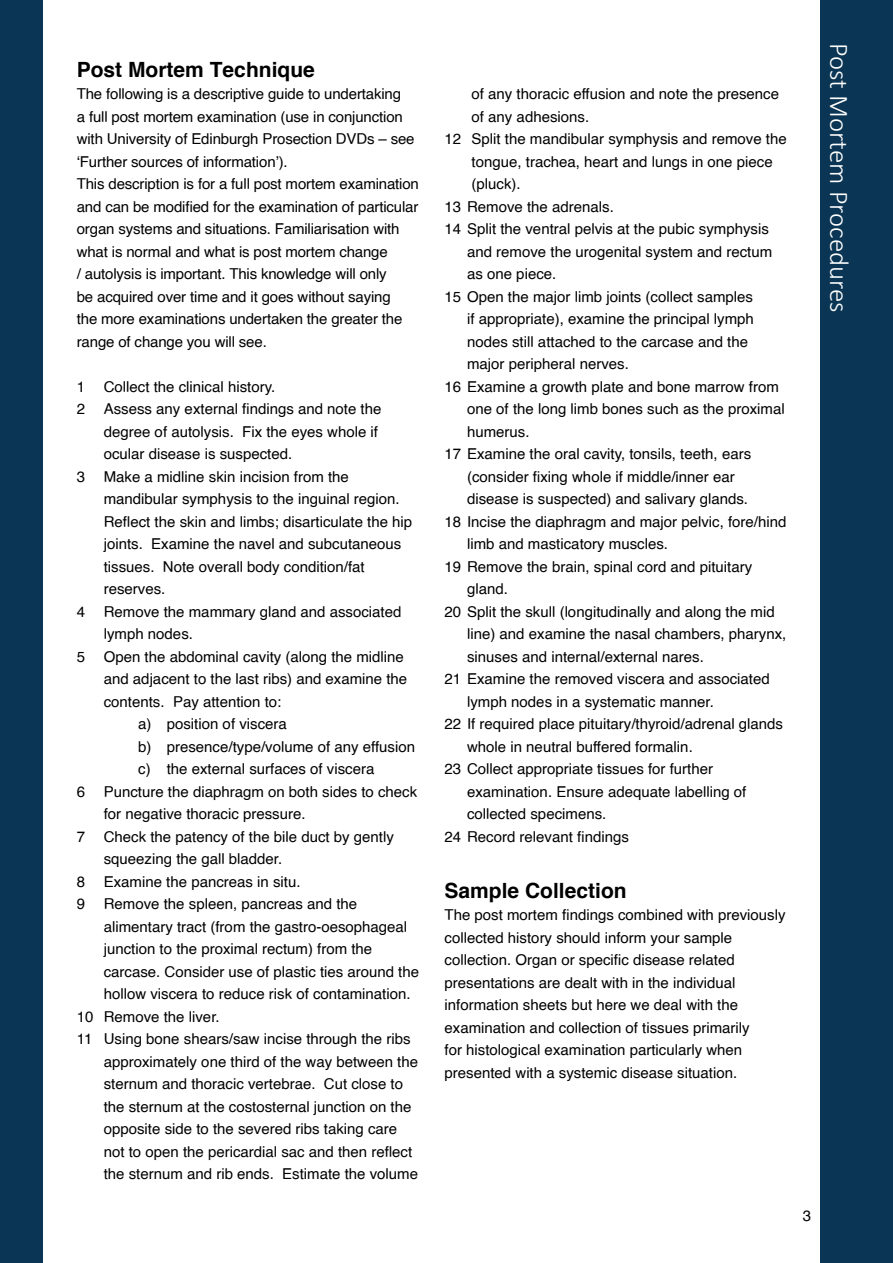
<style>
.page{position:relative;width:893px;height:1263px;background:#fff}
.page>*{position:absolute;margin:0;border:0;box-sizing:border-box;transform-origin:0 0}
.t1{font:300 27px "Calibri";color:#fff}
.t2{font:700 21px "Helvetica";color:#000}
.t3{font:15px/22.5px "Helvetica";color:#000}
</style>
<div class="page">
<div style="left:821px;top:0;width:72px;height:1263px;background:#0a3554"></div>
<div style="left:0;top:0;width:43px;height:1263px;background:#0a3554"></div>
<h2 class="t2" style="left:77px;top:56px;width:240px">Post Mortem Technique</h2>
<p class="t3" style="left:77px;top:83px;width:344px">The following is a descriptive guide to undertaking<br>a full post mortem examination (use in conjunction with University of Edinburgh Prosection DVDs – see ‘Further sources of information’).<br>This description is for a full post mortem examination and can be modified for the examination of particular organ systems and situations. Familiarisation with what is normal and what is post mortem change<br>/ autolysis is important. This knowledge will only<br>be acquired over time and it goes without saying<br>the more examinations undertaken the greater the range of change you will see.</p>
<p class="t3" style="left:77px;top:375px;width:200px">1 Collect the clinical history.</p>
<p class="t3" style="left:77px;top:398px;width:306px">2 Assess any external findings and note the</p>
<p class="t3" style="left:104px;top:420px;width:276px">degree of autolysis. Fix the eyes whole if</p>
<p class="t3" style="left:104px;top:443px;width:190px">ocular disease is suspected.</p>
<p class="t3" style="left:77px;top:465px;width:274px">3 Make a midline skin incision from the</p>
<p class="t3" style="left:104px;top:488px;width:297px">mandibular symphysis to the inguinal region.</p>
<p class="t3" style="left:104px;top:510px;width:310px">Reflect the skin and limbs; disarticulate the hip</p>
<p class="t3" style="left:104px;top:533px;width:299px">joints. Examine the navel and subcutaneous</p>
<p class="t3" style="left:104px;top:555px;width:262px">tissues. Note overall body condition/fat</p>
<p class="t3" style="left:104px;top:578px;width:63px">reserves.</p>
<p class="t3" style="left:77px;top:600px;width:326px">4 Remove the mammary gland and associated</p>
<p class="t3" style="left:104px;top:623px;width:91px">lymph nodes.</p>
<p class="t3" style="left:77px;top:645px;width:329px">5 Open the abdominal cavity (along the midline</p>
<p class="t3" style="left:104px;top:668px;width:305px">and adjacent to the last ribs) and examine the</p>
<p class="t3" style="left:104px;top:690px;width:179px">contents. Pay attention to:</p>
<p class="t3" style="left:138px;top:713px;width:150px">a) position of viscera</p>
<p class="t3" style="left:138px;top:735px;width:278px">b) presence/type/volume of any effusion</p>
<p class="t3" style="left:138px;top:758px;width:238px">c) the external surfaces of viscera</p>
<p class="t3" style="left:77px;top:780px;width:342px">6 Puncture the diaphragm on both sides to check</p>
<p class="t3" style="left:104px;top:803px;width:203px">for negative thoracic pressure.</p>
<p class="t3" style="left:77px;top:825px;width:319px">7 Check the patency of the bile duct by gently</p>
<p class="t3" style="left:104px;top:848px;width:180px">squeezing the gall bladder.</p>
<p class="t3" style="left:77px;top:870px;width:225px">8 Examine the pancreas in situ.</p>
<p class="t3" style="left:77px;top:893px;width:282px">9 Remove the spleen, pancreas and the</p>
<p class="t3" style="left:104px;top:915px;width:305px">alimentary tract (from the gastro-oesophageal</p>
<p class="t3" style="left:104px;top:938px;width:270px">junction to the proximal rectum) from the</p>
<p class="t3" style="left:104px;top:960px;width:317px">carcase. Consider use of plastic ties around the</p>
<p class="t3" style="left:104px;top:983px;width:308px">hollow viscera to reduce risk of contamination.</p>
<p class="t3" style="left:77px;top:1005px;width:144px">10 Remove the liver.</p>
<p class="t3" style="left:77px;top:1028px;width:335px">11 Using bone shears/saw incise through the ribs</p>
<p class="t3" style="left:104px;top:1050px;width:316px">approximately one third of the way between the</p>
<p class="t3" style="left:104px;top:1073px;width:301px">sternum and thoracic vertebrae. Cut close to</p>
<p class="t3" style="left:104px;top:1095px;width:309px">the sternum at the costosternal junction on the</p>
<p class="t3" style="left:104px;top:1118px;width:295px">opposite side to the severed ribs taking care</p>
<p class="t3" style="left:104px;top:1140px;width:310px">not to open the pericardial sac and then reflect</p>
<p class="t3" style="left:104px;top:1163px;width:316px">the sternum and rib ends. Estimate the volume</p>
<p class="t3" style="left:472px;top:83px;width:309px">of any thoracic effusion and note the presence</p>
<p class="t3" style="left:472px;top:105px;width:119px">of any adhesions.</p>
<p class="t3" style="left:445px;top:128px;width:344px">12 Split the mandibular symphysis and remove the</p>
<p class="t3" style="left:472px;top:150px;width:303px">tongue, trachea, heart and lungs in one piece</p>
<p class="t3" style="left:472px;top:173px;width:51px">(pluck).</p>
<p class="t3" style="left:445px;top:195px;width:171px">13 Remove the adrenals.</p>
<p class="t3" style="left:445px;top:218px;width:326px">14 Split the ventral pelvis at the pubic symphysis</p>
<p class="t3" style="left:467px;top:240px;width:307px">and remove the urogenital system and rectum</p>
<p class="t3" style="left:467px;top:263px;width:91px">as one piece.</p>
<p class="t3" style="left:445px;top:285px;width:310px">15 Open the major limb joints (collect samples</p>
<p class="t3" style="left:467px;top:308px;width:288px">if appropriate), examine the principal lymph</p>
<p class="t3" style="left:467px;top:330px;width:282px">nodes still attached to the carcase and the</p>
<p class="t3" style="left:467px;top:353px;width:163px">major peripheral nerves.</p>
<p class="t3" style="left:445px;top:375px;width:336px">16 Examine a growth plate and bone marrow from</p>
<p class="t3" style="left:467px;top:398px;width:319px">one of the long limb bones such as the proximal</p>
<p class="t3" style="left:467px;top:420px;width:64px">humerus.</p>
<p class="t3" style="left:445px;top:443px;width:308px">17 Examine the oral cavity, tonsils, teeth, ears</p>
<p class="t3" style="left:467px;top:465px;width:269px">(consider fixing whole if middle/inner ear</p>
<p class="t3" style="left:467px;top:488px;width:282px">disease is suspected) and salivary glands.</p>
<p class="t3" style="left:445px;top:510px;width:343px">18 Incise the diaphragm and major pelvic, fore/hind</p>
<p class="t3" style="left:467px;top:533px;width:202px">limb and masticatory muscles.</p>
<p class="t3" style="left:445px;top:555px;width:309px">19 Remove the brain, spinal cord and pituitary</p>
<p class="t3" style="left:467px;top:578px;width:42px">gland.</p>
<p class="t3" style="left:445px;top:600px;width:332px">20 Split the skull (longitudinally and along the mid</p>
<p class="t3" style="left:467px;top:623px;width:321px">line) and examine the nasal chambers, pharynx,</p>
<p class="t3" style="left:467px;top:645px;width:238px">sinuses and internal/external nares.</p>
<p class="t3" style="left:445px;top:668px;width:327px">21 Examine the removed viscera and associated</p>
<p class="t3" style="left:467px;top:690px;width:248px">lymph nodes in a systematic manner.</p>
<p class="t3" style="left:445px;top:713px;width:340px">22 If required place pituitary/thyroid/adrenal glands</p>
<p class="t3" style="left:467px;top:735px;width:227px">whole in neutral buffered formalin.</p>
<p class="t3" style="left:445px;top:758px;width:270px">23 Collect appropriate tissues for further</p>
<p class="t3" style="left:467px;top:780px;width:281px">examination. Ensure adequate labelling of</p>
<p class="t3" style="left:467px;top:803px;width:141px">collected specimens.</p>
<p class="t3" style="left:445px;top:825px;width:186px">24 Record relevant findings</p>
<h2 class="t2" style="left:445px;top:877px;width:184px">Sample Collection</h2>
<p class="t3" style="left:445px;top:904px;width:342px">The post mortem findings combined with previously collected history should inform your sample collection. Organ or specific disease related presentations are dealt with in the individual information sheets but here we deal with the examination and collection of tissues primarily<br>for histological examination particularly when presented with a systemic disease situation.</p>
<h1 class="t1" style="left:856px;top:43px;width:271px;rotate:90deg">Post Mortem Procedures</h1>
<p class="t3" style="left:803px;top:1205px;width:10px">3</p>
</div>
